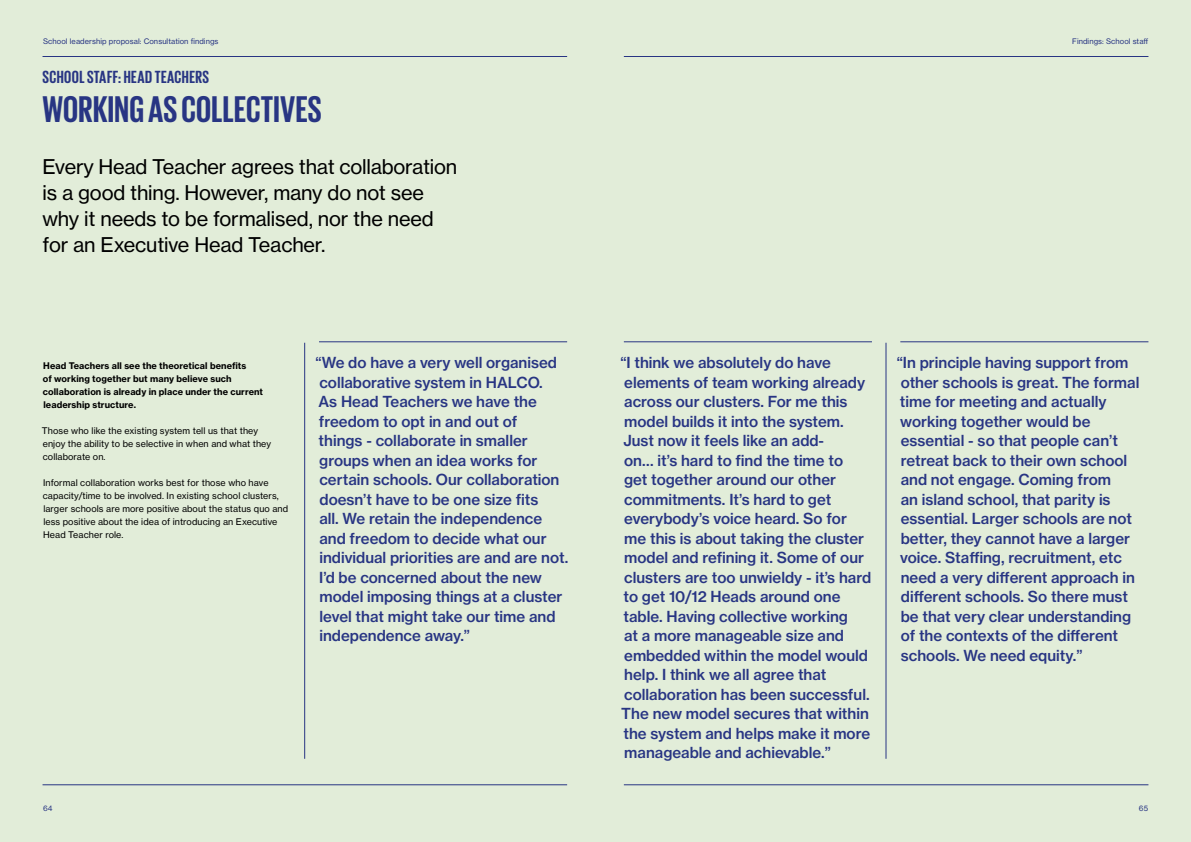
<style>
.page{position:relative;width:1191px;height:842px;background:#fff}
.page>*{position:absolute;margin:0;border:0;box-sizing:border-box;transform-origin:0 0}
.t1{font:700 38px "Giorgio Sans";letter-spacing:.01em;color:#283583}
.t2{font:20px/26px "Haas Grot Text 55 Roman";letter-spacing:-.01em;color:#000}
.t3{font:700 18px "Giorgio Sans";letter-spacing:.025em;color:#283583}
.t4{font:500 15px/19.5px "Haas Grot Text 65";color:#283583}
.t5{font:9px/13px "Haas Grot Text 55 Roman";letter-spacing:.01em;color:#000}
.t6{font:700 9px/13px "Haas Grot Text 75";letter-spacing:.01em;color:#000}
.t7{font:7.5px "Haas Grot Text 55 Roman";letter-spacing:.01em;color:#283583}
</style>
<div class="page">
<div style="left:0;top:0;width:595px;height:842px;background:#e2edd9"></div>
<div style="left:595px;top:0;width:596px;height:842px;background:#e2edd9"></div>
<hr style="left:43px;top:784px;width:524px;height:1px;background:#283583">
<hr style="left:43px;top:56px;width:524px;height:1px;background:#283583">
<hr style="left:624px;top:784px;width:524px;height:1px;background:#283583">
<hr style="left:624px;top:56px;width:524px;height:1px;background:#283583">
<hr style="left:886px;top:343px;width:1px;height:416px;background:#283583">
<hr style="left:304px;top:343px;width:1px;height:416px;background:#283583">
<hr style="left:624px;top:342px;width:248px;height:1px;background:#283583">
<hr style="left:900px;top:342px;width:248px;height:1px;background:#283583">
<hr style="left:319px;top:342px;width:248px;height:1px;background:#283583">
<p class="t7" style="left:43px;top:36px;width:177px">School leadership proposal: Consultation findings</p>
<p class="t7" style="left:1072px;top:36px;width:78px">Findings: School staff</p>
<p class="t3" style="left:43px;top:68px;width:168px">SCHOOL STAFF: HEAD TEACHERS</p>
<h1 class="t1" style="left:43px;top:90px;width:281px">WORKING AS COLLECTIVES</h1>
<h2 class="t2" style="left:43px;top:153px;width:416px">Every Head Teacher agrees that collaboration is a good thing. However, many do not see why it needs to be formalised, nor the need for an Executive Head Teacher.</h2>
<p class="t6" style="left:43px;top:359px;width:222px">Head Teachers all see the theoretical benefits<br>of working together but many believe such collaboration is already in place under the current leadership structure.</p>
<p class="t5" style="left:42px;top:424px;width:231px">Those who like the existing system tell us that they enjoy the ability to be selective in when and what they collaborate on.</p>
<p class="t5" style="left:43px;top:476px;width:247px">Informal collaboration works best for those who have capacity/time to be involved. In existing school clusters, larger schools are more positive about the status quo and less positive about the idea of introducing an Executive Head Teacher role.</p>
<p class="t4" style="left:315px;top:353px;width:254px">“We do have a very well organised collaborative system in HALCO.<br>As Head Teachers we have the freedom to opt in and out of<br>things - collaborate in smaller groups when an idea works for certain schools. Our collaboration doesn’t have to be one size fits<br>all. We retain the independence and freedom to decide what our individual priorities are and are not.<br>I’d be concerned about the new model imposing things at a cluster level that might take our time and independence away.”</p>
<p class="t4" style="left:620px;top:353px;width:252px">“I think we absolutely do have elements of team working already across our clusters. For me this model builds it into the system.<br>Just now it feels like an add-<br>on… it’s hard to find the time to<br>get together around our other commitments. It’s hard to get everybody’s voice heard. So for<br>me this is about taking the cluster model and refining it. Some of our clusters are too unwieldy - it’s hard to get 10/12 Heads around one table. Having collective working<br>at a more manageable size and embedded within the model would help. I think we all agree that collaboration has been successful.<br>The new model secures that within the system and helps make it more manageable and achievable.”</p>
<p class="t4" style="left:896px;top:353px;width:244px">“In principle having support from other schools is great. The formal time for meeting and actually working together would be essential - so that people can’t retreat back to their own school and not engage. Coming from<br>an island school, that parity is essential. Larger schools are not better, they cannot have a larger voice. Staffing, recruitment, etc need a very different approach in different schools. So there must be that very clear understanding of the contexts of the different schools. We need equity.”</p>
<p class="t7" style="left:43px;top:803px;width:11px">64</p>
<p class="t7" style="left:1138px;top:803px;width:11px">65</p>
</div>
